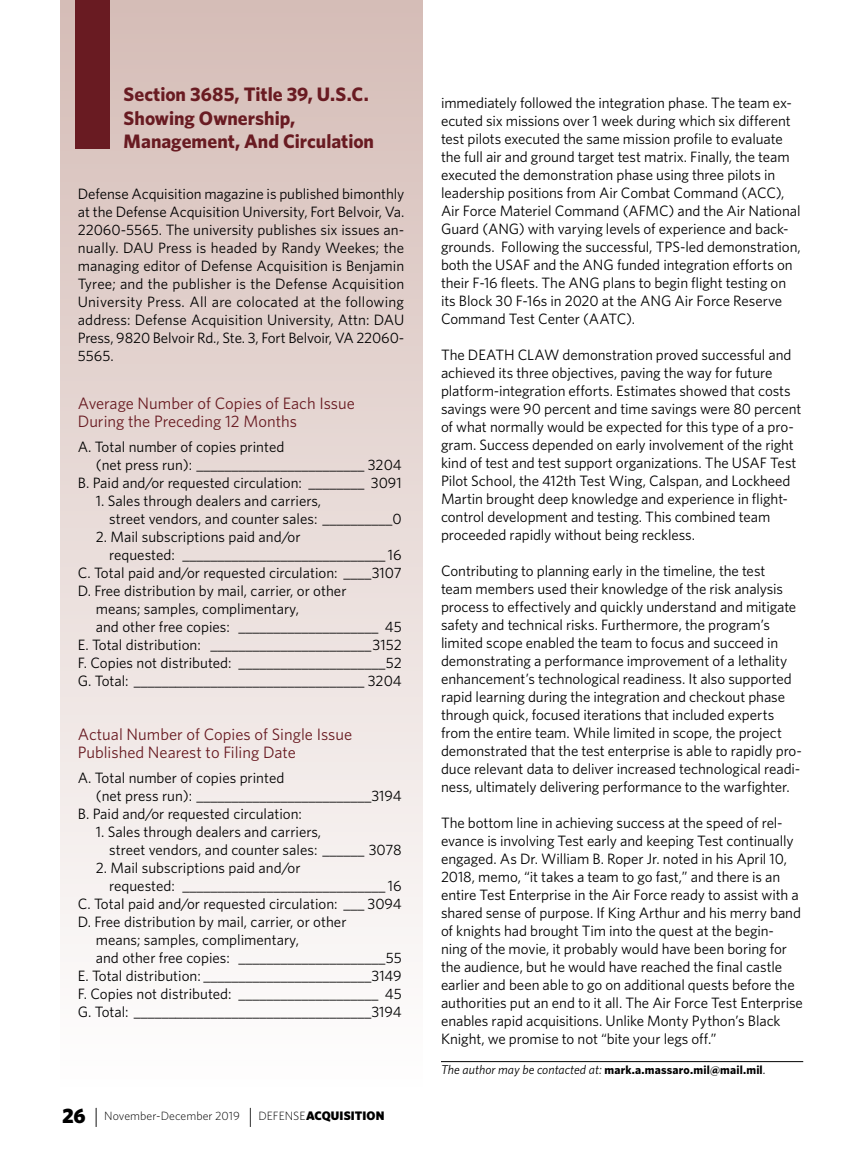
<style>
.page{position:relative;width:864px;height:1161px;background:#fff}
.page>*{position:absolute;margin:0;border:0;box-sizing:border-box;transform-origin:0 0}
.t1{font:700 19.5px "Whitney";color:#691b22}
.t2{font:16.5px "Whitney";color:#691b22}
.body_text{font:15px/18px "Whitney";letter-spacing:-.005em;color:#000}
.bio{font:italic 12.75px "Whitney";letter-spacing:.005em;color:#000}
.t3{font:300 12px "Whitney";letter-spacing:.005em;color:#000}
.s1{font-weight:900;font-size:21px}
.s2{font-size:21px}
.s3{font-weight:900;font-size:12.3px}
.s4{font-weight:700;font-style:normal;font-size:12px}
</style>
<div class="page">
<hr style="left:441px;top:1061px;width:362px;height:1px;background:#000">
<div style="left:61px;top:0;width:362px;height:1087px;background:linear-gradient(to bottom,#d5bcb6,#fefefe)"></div>
<div style="left:76px;top:0;width:34px;height:148px;background:#691b22"></div>
<p class="t1" style="left:124px;top:83px;width:247px">Section 3685, Title 39, U.S.C.</p>
<p class="t1" style="left:124px;top:106px;width:173px">Showing Ownership,</p>
<p class="t1" style="left:124px;top:129px;width:252px">Management, And Circulation</p>
<p class="body_text" style="left:78px;top:185px;width:328px;text-align:justify">Defense Acquisition magazine is published bimonthly at the Defense Acquisition University, Fort Belvoir, Va.<br>22060-5565. The university publishes six issues an&shy;nually. DAU Press is headed by Randy Weekes; the managing editor of Defense Acquisition is Benjamin Tyree; and the publisher is the Defense Acquisition University Press. All are colocated at the following address: Defense Acquisition University, Attn: DAU Press, 9820 Belvoir Rd., Ste. 3, Fort Belvoir, VA 22060- 5565.</p>
<p class="t2" style="left:78px;top:393px;width:279px">Average Number of Copies of Each Issue</p>
<p class="t2" style="left:78px;top:411px;width:221px">During the Preceding 12 Months</p>
<p class="body_text" style="left:96px;top:438px;width:308px;text-indent:-18px">A. Total number of copies printed<br>(net press run): ________________________ 3204</p>
<p class="body_text" style="left:78px;top:474px;width:326px">B. Paid and/or requested circulation: ________ 3091</p>
<p class="body_text" style="left:96px;top:492px;width:227px">1. Sales through dealers and carriers,</p>
<p class="body_text" style="left:109px;top:510px;width:294px">street vendors, and counter sales: __________0</p>
<p class="body_text" style="left:109px;top:528px;width:294px;text-indent:-13px">2. Mail subscriptions paid and/or<br>requested: _____________________________ 16</p>
<p class="body_text" style="left:78px;top:564px;width:325px">C. Total paid and/or requested circulation: ____3107</p>
<p class="body_text" style="left:96px;top:582px;width:252px;text-indent:-18px">D. Free distribution by mail, carrier, or other means; samples, complimentary,</p>
<p class="body_text" style="left:96px;top:618px;width:308px">and other free copies: ____________________ 45</p>
<p class="body_text" style="left:78px;top:636px;width:326px">E. Total distribution: _______________________3152</p>
<p class="body_text" style="left:78px;top:654px;width:326px">F. Copies not distributed: _____________________52</p>
<p class="body_text" style="left:78px;top:672px;width:326px">G. Total: _________________________________ 3204</p>
<p class="t2" style="left:78px;top:724px;width:276px">Actual Number of Copies of Single Issue</p>
<p class="t2" style="left:78px;top:742px;width:220px">Published Nearest to Filing Date</p>
<p class="body_text" style="left:96px;top:768px;width:308px;text-indent:-18px">A. Total number of copies printed<br>(net press run): _________________________3194</p>
<p class="body_text" style="left:78px;top:804px;width:226px">B. Paid and/or requested circulation:</p>
<p class="body_text" style="left:109px;top:822px;width:294px;text-indent:-13px">1. Sales through dealers and carriers,<br>street vendors, and counter sales: ______ 3078</p>
<p class="body_text" style="left:109px;top:858px;width:294px;text-indent:-13px">2. Mail subscriptions paid and/or<br>requested: _____________________________ 16</p>
<p class="body_text" style="left:78px;top:894px;width:326px">C. Total paid and/or requested circulation: ___ 3094</p>
<p class="body_text" style="left:96px;top:912px;width:252px;text-indent:-18px">D. Free distribution by mail, carrier, or other means; samples, complimentary,</p>
<p class="body_text" style="left:96px;top:948px;width:307px">and other free copies: _____________________55</p>
<p class="body_text" style="left:78px;top:966px;width:326px">E. Total distribution: ________________________3149</p>
<p class="body_text" style="left:78px;top:984px;width:326px">F. Copies not distributed: ____________________ 45</p>
<p class="body_text" style="left:78px;top:1002px;width:326px">G. Total: __________________________________3194</p>
<p class="t3" style="left:62px;top:1108px;width:324px"><span class="s1">26</span> <span class="s2">|</span> November-December 2019 <span class="s2">|</span> DEFENSE<span class="s3">ACQUISITION</span></p>
<p class="body_text" style="left:441px;top:94px;width:361px">immediately followed the integration phase. The team ex&shy;ecuted six missions over 1 week during which six different test pilots executed the same mission profile to evaluate the full air and ground target test matrix. Finally, the team executed the demonstration phase using three pilots in leadership positions from Air Combat Command (ACC), Air Force Materiel Command (AFMC) and the Air National Guard (ANG) with varying levels of experience and back&shy;grounds. Following the successful, TPS-led demonstration, both the USAF and the ANG funded integration efforts on their F-16 fleets. The ANG plans to begin flight testing on its Block 30 F-16s in 2020 at the ANG Air Force Reserve Command Test Center (AATC).</p>
<p class="body_text" style="left:441px;top:346px;width:362px">The DEATH CLAW demonstration proved successful and achieved its three objectives, paving the way for future platform-integration efforts. Estimates showed that costs savings were 90 percent and time savings were 80 percent of what normally would be expected for this type of a pro&shy;gram. Success depended on early involvement of the right kind of test and test support organizations. The USAF Test Pilot School, the 412th Test Wing, Calspan, and Lockheed Martin brought deep knowledge and experience in flight&shy;control development and testing. This combined team proceeded rapidly without being reckless.</p>
<p class="body_text" style="left:441px;top:562px;width:362px">Contributing to planning early in the timeline, the test<br>team members used their knowledge of the risk analysis process to effectively and quickly understand and mitigate safety and technical risks. Furthermore, the program’s limited scope enabled the team to focus and succeed in demonstrating a performance improvement of a lethality enhancement’s technological readiness. It also supported rapid learning during the integration and checkout phase through quick, focused iterations that included experts from the entire team. While limited in scope, the project demonstrated that the test enterprise is able to rapidly pro&shy;duce relevant data to deliver increased technological readi&shy;ness, ultimately delivering performance to the warfighter.</p>
<p class="body_text" style="left:441px;top:814px;width:363px">The bottom line in achieving success at the speed of rel&shy;evance is involving Test early and keeping Test continually engaged. As Dr. William B. Roper Jr. noted in his April 10, 2018, memo, “it takes a team to go fast,” and there is an entire Test Enterprise in the Air Force ready to assist with a shared sense of purpose. If King Arthur and his merry band of knights had brought Tim into the quest at the begin&shy;ning of the movie, it probably would have been boring for the audience, but he would have reached the final castle earlier and been able to go on additional quests before the authorities put an end to it all. The Air Force Test Enterprise enables rapid acquisitions. Unlike Monty Python’s Black Knight, we promise to not “bite your legs off.”</p>
<p class="bio" style="left:441px;top:1062px;width:326px">The author may be contacted at: <span class="s4">mark.a.massaro.mil@mail.mil</span>.</p>
</div>
